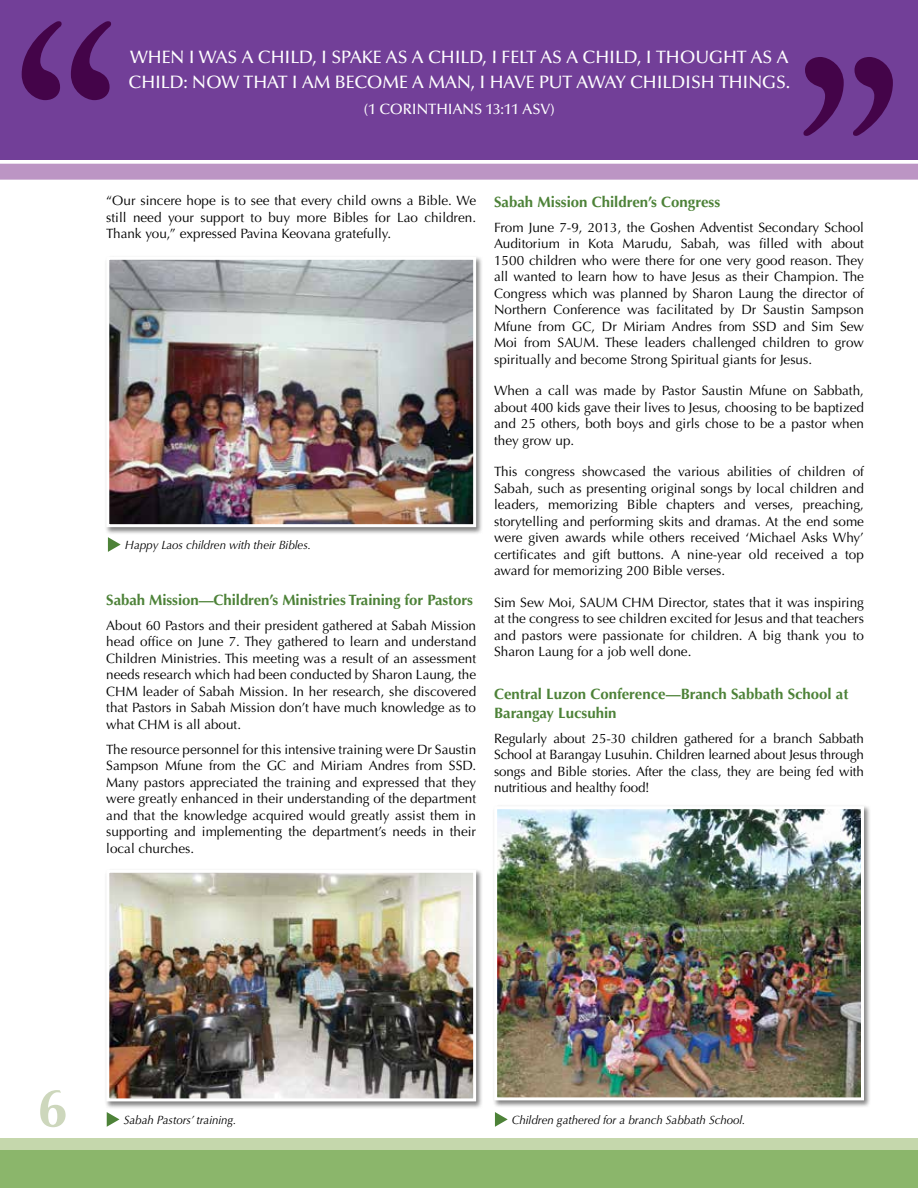
<style>
.page{position:relative;width:918px;height:1188px;background:#fff}
.page>*{position:absolute;margin:0;border:0;box-sizing:border-box;transform-origin:0 0}
.t1{font:700 54px "Optima LT Std";color:#cdd7bc}
.t2{font:500 18px/25.5px "Optima LT Std";letter-spacing:-.005em;color:#fff}
.t3{font:700 15px/18.8px "Optima LT Std";color:#4d8238}
.t4{font:500 15px "Optima LT Std";letter-spacing:-.005em;color:#fff}
.t5{font:13.5px/16.5px "Optima LT";color:#000;text-align:justify}
.t6{font:italic 12px "Optima LT Std";letter-spacing:-.005em;color:#000;scale:.96 1}
</style>
<div class="page">
<div style="left:0;top:0;width:918px;height:159px;background:#723f98"></div>
<div style="left:0;top:164px;width:918px;height:16px;background:#bc95c4"></div>
<div style="left:0;top:1145px;width:918px;height:43px;background:#8bb66b"></div>
<div style="left:0;top:1139px;width:918px;height:11px;background:#c5d7ac"></div>
<svg style="left:22px;top:21px;width:89px;height:79px"></svg>
<svg style="left:804px;top:57px;width:89px;height:79px"></svg>
<svg style="left:107px;top:1112px;width:12px;height:15px"></svg>
<div style="left:105px;top:868px;width:379px;height:241px;background:#000;opacity:.5"></div>
<img style="left:110px;top:874px;width:362px;height:223px">
<div style="left:106px;top:870px;width:370px;height:231px;border:3px solid #fff"></div>
<svg style="left:495px;top:1112px;width:13px;height:15px"></svg>
<div style="left:492px;top:804px;width:380px;height:304px;background:#000;opacity:.5"></div>
<img style="left:498px;top:810px;width:362px;height:286px">
<div style="left:494px;top:806px;width:370px;height:294px;border:3px solid #fff"></div>
<svg style="left:108px;top:537px;width:13px;height:15px"></svg>
<div style="left:105px;top:255px;width:379px;height:280px;background:#000;opacity:.5"></div>
<img style="left:110px;top:261px;width:362px;height:262px">
<div style="left:106px;top:257px;width:370px;height:270px;border:3px solid #fff"></div>
<h2 class="t2" style="left:129px;top:44px;width:663px">WHEN I WAS A CHILD, I SPAKE AS A CHILD, I FELT AS A CHILD, I THOUGHT AS A<br>CHILD: NOW THAT I AM BECOME A MAN, I HAVE PUT AWAY CHILDISH THINGS.</h2>
<p class="t4" style="left:364px;top:100px;width:193px">(1 CORINTHIANS 13:11 ASV)</p>
<p class="t5" style="left:106px;top:193px;width:371px">“Our sincere hope is to see that every child owns a Bible. We still need your support to buy more Bibles for Lao children.<br>Thank you,” expressed Pavina Keovana gratefully.</p>
<p class="t6" style="left:125px;top:538px;width:195px">Happy Laos children with their Bibles.</p>
<p class="t3" style="left:106px;top:590px;width:368px">Sabah Mission—Children’s Ministries Training for Pastors</p>
<p class="t5" style="left:106px;top:617px;width:371px">About 60 Pastors and their president gathered at Sabah Mission head office on June 7. They gathered to learn and understand Children Ministries. This meeting was a result of an assessment needs research which had been conducted by Sharon Laung, the CH M leader of Sabah Mission. In her research, she discovered that Pastors in Sabah Mission don’t have much knowledge as to what CH M is all about.</p>
<p class="t5" style="left:106px;top:741px;width:371px">The resource personnel for this intensive training were Dr Saustin Sampson Mfune from the GC and Miriam Andres from SSD.<br>Many pastors appreciated the training and expressed that they were greatly enhanced in their understanding of the department and that the knowledge acquired would greatly assist them in supporting and implementing the department’s needs in their local churches.</p>
<p class="t3" style="left:494px;top:192px;width:228px">Sabah Mission Children’s Congress</p>
<p class="t5" style="left:494px;top:219px;width:371px">From June 7-9, 2013, the Goshen Adventist Secondary School Auditorium in Kota Marudu, Sabah, was filled with about 1500 children who were there for one very good reason. They all wanted to learn how to have Jesus as their Champion. The Congress which was planned by Sharon Laung the director of Northern Conference was facilitated by Dr Saustin Sampson Mfune from GC, Dr Miriam Andres from SSD and Sim Sew Moi from SAU M. These leaders challenged children to grow spiritually and become Strong Spiritual giants for Jesus.</p>
<p class="t5" style="left:494px;top:382px;width:371px">When a call was made by Pastor Saustin Mfune on Sabbath, about 400 kids gave their lives to Jesus, choosing to be baptized and 25 others, both boys and girls chose to be a pastor when they grow up.</p>
<p class="t5" style="left:494px;top:463px;width:371px">This congress showcased the various abilities of children of Sabah, such as presenting original songs by local children and leaders, memorizing Bible chapters and verses, preaching, storytelling and performing skits and dramas. At the end some were given awards while others received ‘Michael Asks Why’ certificates and gift buttons. A nine-year old received a top award for memorizing 200 Bible verses.</p>
<p class="t5" style="left:494px;top:594px;width:371px">Sim Sew Moi, SAU M CH M Director, states that it was inspiring at the congress to see children excited for Jesus and that teachers and pastors were passionate for children. A big thank you to Sharon Laung for a job well done.</p>
<p class="t3" style="left:494px;top:685px;width:356px">Central Luzon Conference—Branch Sabbath School at<br>Barangay Lucsuhin</p>
<p class="t5" style="left:494px;top:730px;width:371px">Regularly about 25-30 children gathered for a branch Sabbath School at Barangay Lusuhin. Children learned about Jesus through songs and Bible stories. After the class, they are being fed with nutritious and healthy food!</p>
<h1 class="t1" style="left:37px;top:1077px;width:32px">6</h1>
<p class="t6" style="left:124px;top:1113px;width:119px">Sabah Pastors’ training.</p>
<p class="t6" style="left:512px;top:1113px;width:245px">Children gathered for a branch Sabbath School.</p>
</div>
